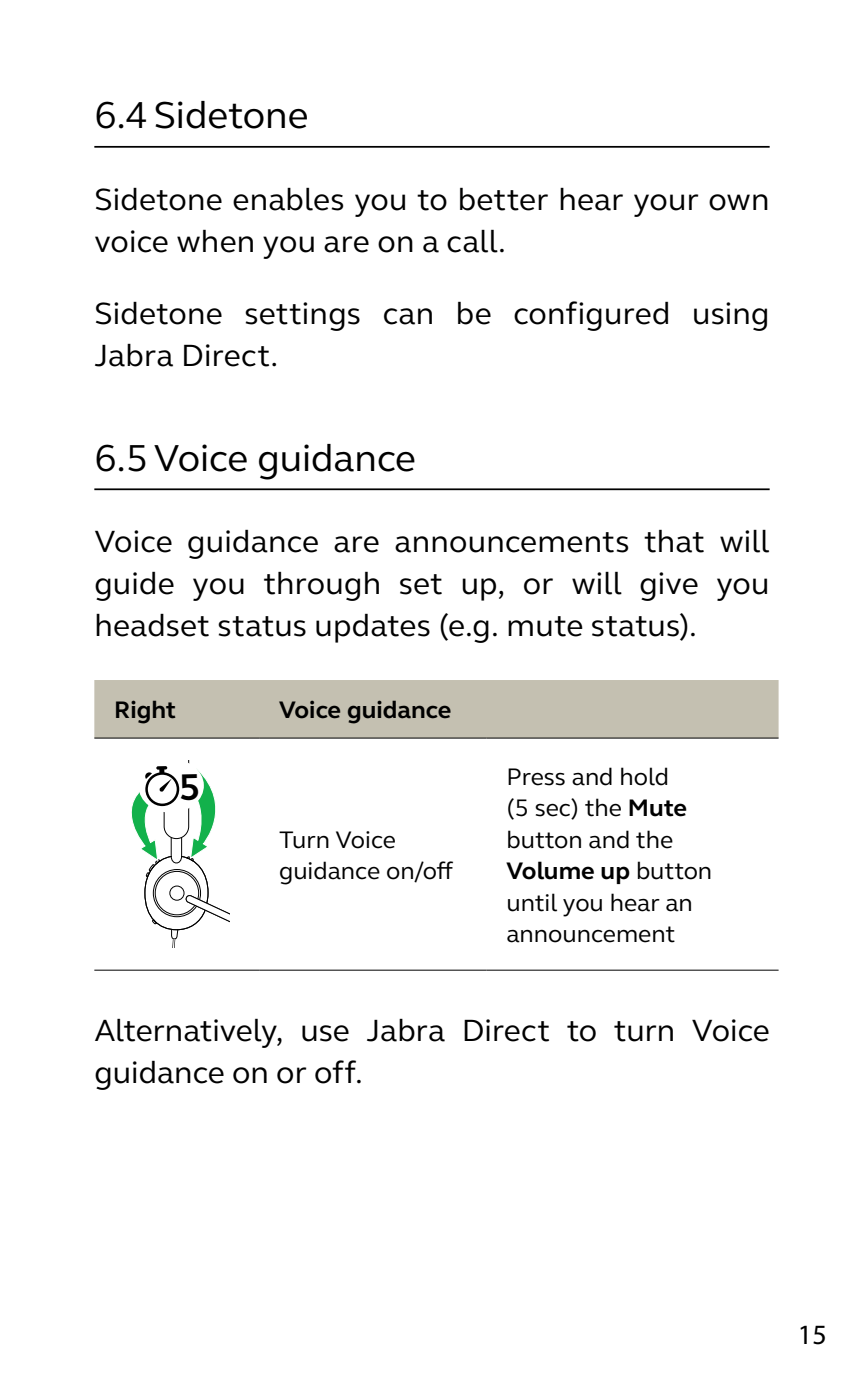
<style>
.page{position:relative;width:864px;height:1389px;background:#fff}
.page>*{position:absolute;margin:0;border:0;box-sizing:border-box;transform-origin:0 0}
.t1{font:38.5px "GN Elliot";color:#000}
.t2{font:31.5px/42px "GN Elliot";letter-spacing:.005em;color:#000}
.t3{font:28px "Myriad Pro";color:#000}
.t4{font:24.5px/31.5px "GN Elliot";color:#000}
.t5{font:700 24.5px "GN Elliot";color:#000}
.s1{font-weight:700}
</style>
<div class="page">
<hr style="left:94px;top:146px;width:675px;height:2px;background:#000">
<hr style="left:94px;top:488px;width:675px;height:2px;background:#000">
<div style="left:94px;top:680px;width:684px;height:57px;background:#c4c0b1"></div>
<hr style="left:259px;top:970px;width:227px;height:1px;background:#000">
<hr style="left:486px;top:970px;width:292px;height:1px;background:#000">
<hr style="left:259px;top:737px;width:227px;height:2px;background:#000">
<hr style="left:486px;top:737px;width:292px;height:2px;background:#000">
<hr style="left:94px;top:737px;width:165px;height:2px;background:#000">
<hr style="left:94px;top:970px;width:165px;height:1px;background:#000">
<svg style="left:131px;top:761px;width:98px;height:186px"></svg>
<p class="t1" style="left:94px;top:89px;width:215px">6.4 Sidetone</p>
<p class="t2" style="left:94px;top:177px;width:676px">Sidetone enables you to better hear your own voice when you are on a call.</p>
<p class="t2" style="left:94px;top:291px;width:676px">Sidetone settings can be configured using<br>Jabra Direct.</p>
<p class="t1" style="left:94px;top:432px;width:323px">6.5Voice guidance</p>
<p class="t2" style="left:94px;top:520px;width:676px;text-align:justify">Voice guidance are announcements that will guide you through set up, or will give you headset status updates (e.g. mute status).</p>
<p class="t5" style="left:114px;top:694px;width:63px">Right</p>
<p class="t5" style="left:279px;top:694px;width:174px">Voice guidance</p>
<p class="t4" style="left:279px;top:823px;width:176px">Turn Voice guidance on/off</p>
<p class="t4" style="left:506px;top:760px;width:207px">Press and hold<br>(5 sec) the <span class="s1">Mute </span>button and the<br><span class="s1">Volume up</span> button until you hear an announcement</p>
<p class="t2" style="left:94px;top:1008px;width:676px">Alternatively, use Jabra Direct to turn Voice guidance on or off.</p>
<p class="t3" style="left:797px;top:1317px;width:30px">15</p>
</div>
